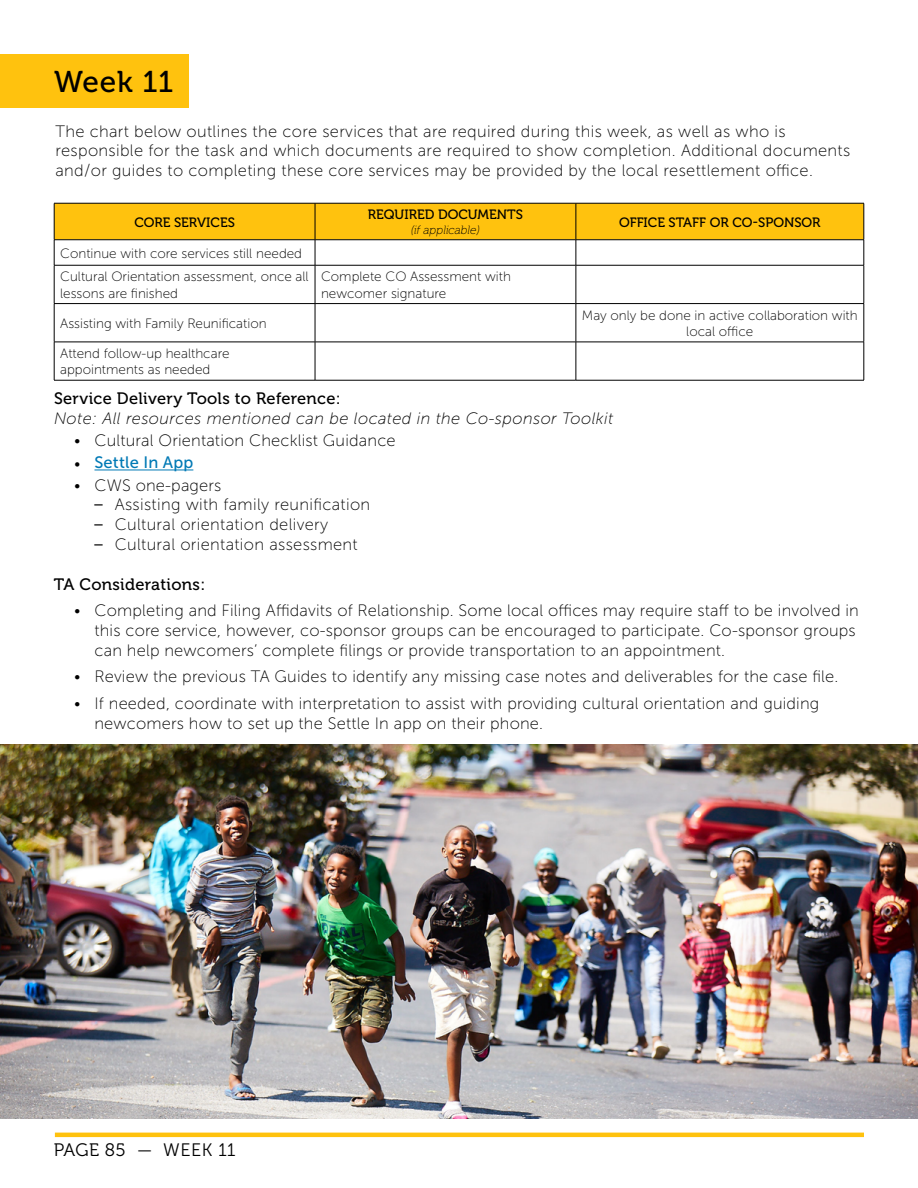
<style>
.page{position:relative;width:918px;height:1188px;background:#fff}
.page>*{position:absolute;margin:0;border:0;box-sizing:border-box;transform-origin:0 0}
.t1{font:30px "Museo 500";letter-spacing:.025em;color:#000}
.t2{font:18px "Museo 300";letter-spacing:.015em;color:#000}
.t3{font:16.5px/19.8px "Museo Sans 100";letter-spacing:.01em;color:#000}
.t4{font:italic 16.5px "Museo Sans 100";letter-spacing:.02em;color:#000}
.t5{font:16.5px "Museo 500";letter-spacing:.02em;color:#000}
.t6{font:16.5px "Museo Sans 500";letter-spacing:.01em;color:#0079b5}
.t7{font:13.5px/16.2px "Museo Sans 100";color:#000}
.t8{font:13.5px "Museo 500";color:#000}
.t9{font:italic 12px "Museo 100";color:#000}
.s1{font-family:"Minion Pro";color:#000}
.s2{font-family:"Helvetica LT Std";font-stretch:condensed}
.s3{font-family:"Museo Sans 300"}
</style>
<div class="page">
<hr style="left:55px;top:1133px;width:809px;height:4px;background:#ffc20e">
<div style="left:0;top:54px;width:189px;height:54px;background:#ffc20e"></div>
<hr style="left:576px;top:380px;width:288px;height:1px;background:#000">
<svg style="left:54px;top:203px;width:811px;height:177px"></svg>
<hr style="left:54px;top:265px;width:261px;height:1px;background:#000">
<hr style="left:54px;top:265px;width:1px;height:38px;background:#000">
<hr style="left:315px;top:265px;width:261px;height:1px;background:#000">
<hr style="left:315px;top:265px;width:1px;height:38px;background:#000">
<hr style="left:54px;top:303px;width:261px;height:1px;background:#000">
<hr style="left:54px;top:304px;width:1px;height:38px;background:#000">
<hr style="left:315px;top:303px;width:261px;height:1px;background:#000">
<hr style="left:315px;top:304px;width:1px;height:38px;background:#000">
<hr style="left:54px;top:342px;width:261px;height:1px;background:#000">
<hr style="left:54px;top:342px;width:1px;height:38px;background:#000">
<hr style="left:315px;top:342px;width:261px;height:1px;background:#000">
<hr style="left:315px;top:342px;width:1px;height:38px;background:#000">
<hr style="left:54px;top:380px;width:261px;height:1px;background:#000">
<hr style="left:315px;top:380px;width:261px;height:1px;background:#000">
<hr style="left:54px;top:203px;width:261px;height:1px;background:#000">
<hr style="left:315px;top:203px;width:261px;height:1px;background:#000">
<hr style="left:576px;top:203px;width:288px;height:1px;background:#000">
<hr style="left:94px;top:470px;width:99px;height:1px;background:#0079b5">
<img style="left:0;top:744px;width:918px;height:375px">
<h1 class="t1" style="left:54px;top:65px;width:121px">Week 11</h1>
<p class="t3" style="left:55px;top:121px;width:796px">The chart below outlines the core services that are required during this week, as well as who is responsible for the task and which documents are required to show completion. Additional documents and/or guides to completing these core services may be provided by the local resettlement office.</p>
<p class="t8" style="left:134px;top:215px;width:102px">CORE SERVICES</p>
<p class="t8" style="left:368px;top:207px;width:157px">REQUIRED DOCUMENTS</p>
<p class="t9" style="left:411px;top:223px;width:70px">(if applicable)</p>
<p class="t8" style="left:619px;top:215px;width:203px">OFFICE STAFF OR CO-SPONSOR</p>
<p class="t7" style="left:60px;top:241px;width:250px;line-height:23.9px">Continue with core services still needed<br>Cultural Orientation assessment, once all</p>
<p class="t7" style="left:60px;top:285px;width:119px">lessons are finished</p>
<p class="t7" style="left:321px;top:269px;width:191px">Complete CO Assessment with newcomer signature</p>
<p class="t7" style="left:60px;top:315px;width:208px">Assisting with Family Reunification</p>
<p class="t7" style="left:582px;top:307px;width:277px;text-align:center">May only be done in active collaboration with local office</p>
<p class="t7" style="left:60px;top:345px;width:171px">Attend follow-up healthcare appointments as needed</p>
<p class="t5" style="left:54px;top:389px;width:288px">Service Delivery Tools to Reference:</p>
<p class="t4" style="left:54px;top:409px;width:561px">Note: All resources mentioned can be located in the Co-sponsor Toolkit</p>
<p class="t3" style="left:74px;top:431px;width:323px">• Cultural Orientation Checklist Guidance</p>
<p class="t6" style="left:74px;top:454px;width:121px"><span class="s1">•</span> Settle In App</p>
<p class="t3" style="left:74px;top:475px;width:149px">• CWS one-pagers</p>
<p class="t3" style="left:94px;top:495px;width:277px"><span class="s2">–</span> Assisting with family reunification</p>
<p class="t3" style="left:94px;top:515px;width:235px"><span class="s2">–</span> Cultural orientation delivery</p>
<p class="t3" style="left:94px;top:535px;width:265px"><span class="s2">–</span> Cultural orientation assessment</p>
<p class="t5" style="left:54px;top:575px;width:153px">TA Considerations:</p>
<p class="t3" style="left:94px;top:601px;width:766px;text-indent:-20px">• Completing and Filing Affidavits of Relationship. Some local offices may require staff to be involved in this core service, however, co-sponsor groups can be encouraged to participate. Co-sponsor groups can help newcomers’ complete filings or provide transportation to an appointment.</p>
<p class="t3" style="left:74px;top:667px;width:766px">• Review the previous TA Guides to identify any missing case notes and deliverables for the case file.</p>
<p class="t3" style="left:94px;top:693px;width:726px;text-indent:-20px">• If needed, coordinate with interpretation to assist with providing cultural orientation and guiding newcomers how to set up the Settle In app on their phone.</p>
<p class="t2" style="left:54px;top:1140px;width:183px">PAGE 85 — <span class="s3">WEEK 11</span></p>
</div>
